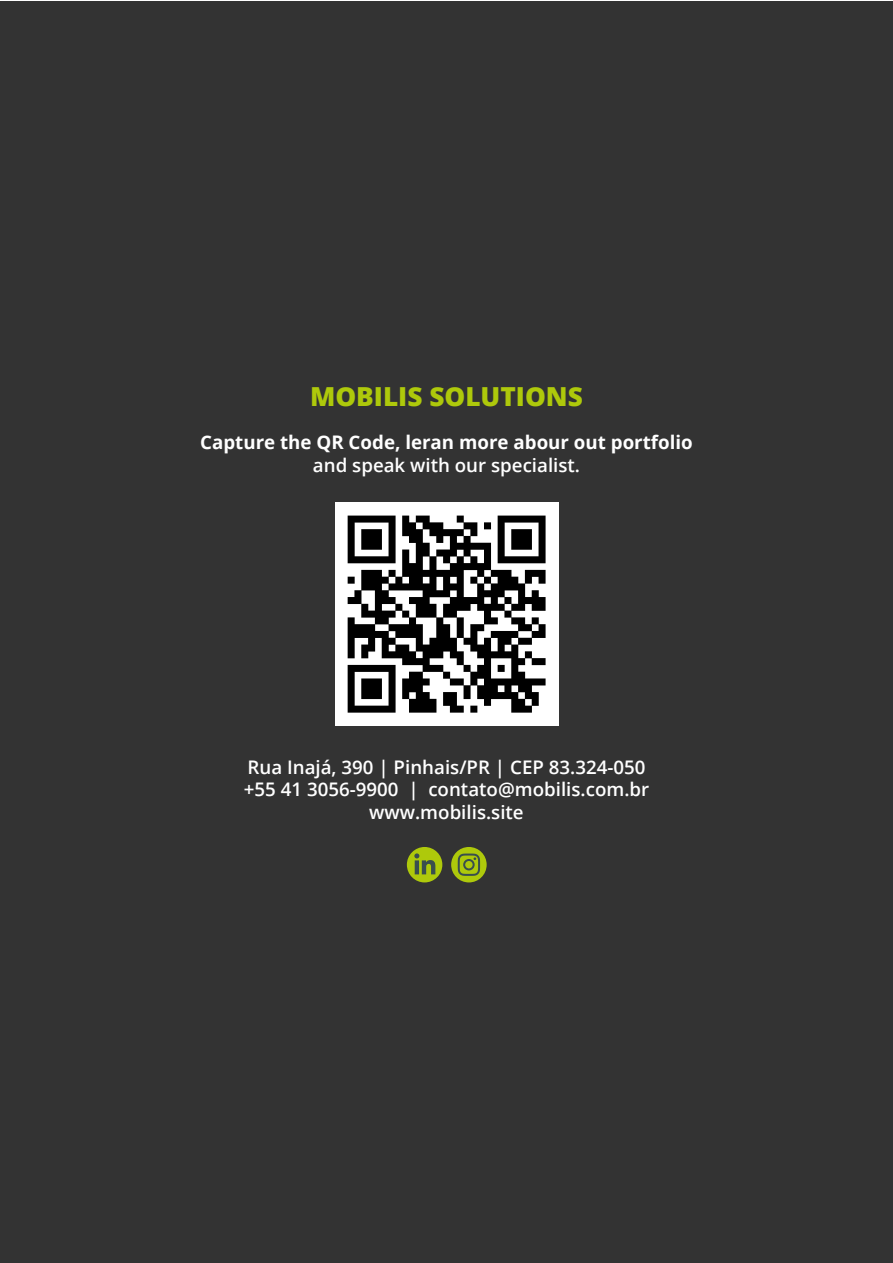
<style>
.page{position:relative;width:893px;height:1263px;background:#fff}
.page>*{position:absolute;margin:0;border:0;box-sizing:border-box;transform-origin:0 0}
.t1{font:800 26.25px "Open Sans";color:#aec90b}
.t2{font:600 18.75px/22.5px "Open Sans";color:#fff;text-align:center}
.t3{font:700 18.75px "Open Sans";color:#fff}
</style>
<div class="page">
<div style="left:0;top:2px;width:893px;height:1261px;background:#333"></div>
<div style="left:407px;top:847px;width:35px;height:35px;background:#aec90b;border-radius:50%"></div>
<svg style="left:414px;top:853px;width:21px;height:21px"></svg>
<div style="left:451px;top:847px;width:36px;height:35px;background:#aec90b;border-radius:50%"></div>
<svg style="left:458px;top:853px;width:22px;height:23px"></svg>
<img style="left:335px;top:502px;width:224px;height:224px">
<h1 class="t1" style="left:310px;top:376px;width:274px">MOBILIS SOLUTIONS</h1>
<p class="t3" style="left:200px;top:429px;width:494px">Capture the QR Code, leran more abour out portfolio</p>
<p class="t2" style="left:313px;top:453px;width:269px">and speak with our specialist.</p>
<p class="t2" style="left:244px;top:755px;width:407px">Rua Inajá, 390 | Pinhais/PR | CEP 83.324-050 +55 41 3056-9900 | contato@mobilis.com.br www.mobilis.site</p>
</div>
